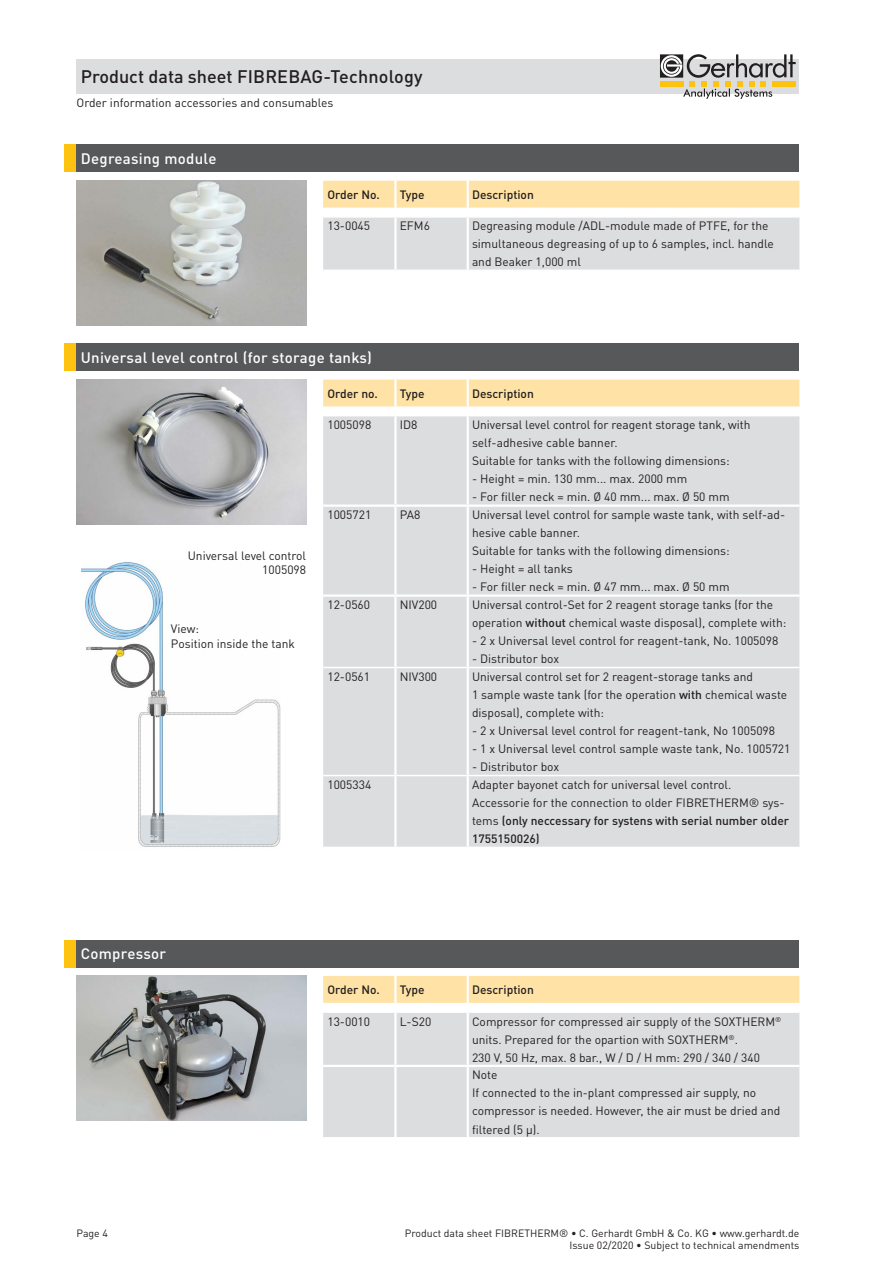
<style>
.page{position:relative;width:893px;height:1263px;background:#fff}
.page>*{position:absolute;margin:0;border:0;box-sizing:border-box;transform-origin:0 0}
.t1{font:500 18px "DINOT";color:#231f20}
.t2{font:500 15px "DINOT";letter-spacing:.02em;color:#fff}
.t3{font:12px/18px "DINOT";color:#231f20}
.t4{font:500 12px/18px "DINOT";color:#231f20}
.t5{font:10.5px/12px "DINOT";color:#231f20;text-align:right}
.s1{font-weight:500}
.s2{font-weight:400}
</style>
<div class="page">
<div style="left:77px;top:59px;width:722px;height:34px;background:#dcdddf"></div>
<svg style="left:660px;top:54px;width:136px;height:45px"></svg>
<div style="left:323px;top:416px;width:476px;height:431px;background:#dcdddf"></div>
<div style="left:323px;top:379px;width:476px;height:27px;background:#ffe2a5"></div>
<hr style="left:323px;top:667px;width:72px;height:1px;background:#fff">
<hr style="left:395px;top:667px;width:73px;height:1px;background:#fff">
<hr style="left:468px;top:667px;width:331px;height:1px;background:#fff">
<hr style="left:323px;top:775px;width:72px;height:1px;background:#fff">
<hr style="left:395px;top:775px;width:73px;height:1px;background:#fff">
<hr style="left:468px;top:775px;width:331px;height:1px;background:#fff">
<hr style="left:394px;top:416px;width:3px;height:88px;background:#fff">
<hr style="left:467px;top:416px;width:2px;height:88px;background:#fff">
<hr style="left:323px;top:504px;width:72px;height:3px;background:#fff">
<hr style="left:395px;top:504px;width:73px;height:3px;background:#fff">
<hr style="left:394px;top:507px;width:3px;height:87px;background:#fff">
<hr style="left:468px;top:504px;width:331px;height:3px;background:#fff">
<hr style="left:467px;top:507px;width:2px;height:87px;background:#fff">
<hr style="left:323px;top:594px;width:72px;height:3px;background:#fff">
<hr style="left:395px;top:594px;width:73px;height:3px;background:#fff">
<hr style="left:394px;top:597px;width:3px;height:70px;background:#fff">
<hr style="left:468px;top:594px;width:331px;height:3px;background:#fff">
<hr style="left:467px;top:597px;width:2px;height:70px;background:#fff">
<hr style="left:394px;top:668px;width:3px;height:107px;background:#fff">
<hr style="left:467px;top:668px;width:2px;height:107px;background:#fff">
<hr style="left:394px;top:776px;width:3px;height:71px;background:#fff">
<hr style="left:467px;top:776px;width:2px;height:71px;background:#fff">
<hr style="left:394px;top:379px;width:3px;height:27px;background:#fff">
<hr style="left:467px;top:379px;width:2px;height:27px;background:#fff">
<div style="left:64px;top:343px;width:13px;height:28px;background:#fec210"></div>
<div style="left:77px;top:343px;width:722px;height:28px;background:#57585a"></div>
<svg style="left:323px;top:181px;width:476px;height:89px;background:#eae1d0"></svg>
<hr style="left:323px;top:216px;width:72px;height:2px;background:#fff">
<hr style="left:395px;top:216px;width:73px;height:2px;background:#fff">
<hr style="left:468px;top:216px;width:331px;height:2px;background:#fff">
<hr style="left:394px;top:218px;width:3px;height:52px;background:#fff">
<hr style="left:467px;top:218px;width:2px;height:52px;background:#fff">
<hr style="left:394px;top:181px;width:3px;height:27px;background:#fff">
<hr style="left:467px;top:181px;width:2px;height:27px;background:#fff">
<hr style="left:323px;top:208px;width:72px;height:1px;background:#fff">
<hr style="left:395px;top:208px;width:73px;height:1px;background:#fff">
<hr style="left:468px;top:208px;width:331px;height:1px;background:#fff">
<div style="left:64px;top:145px;width:13px;height:27px;background:#fec210"></div>
<div style="left:77px;top:145px;width:722px;height:27px;background:#57585a"></div>
<img style="left:82px;top:562px;width:199px;height:285px">
<div style="left:323px;top:1013px;width:476px;height:124px;background:#dcdddf"></div>
<div style="left:323px;top:976px;width:476px;height:27px;background:#ffe2a5"></div>
<hr style="left:394px;top:1013px;width:3px;height:52px;background:#fff">
<hr style="left:467px;top:1013px;width:2px;height:52px;background:#fff">
<hr style="left:323px;top:1065px;width:72px;height:2px;background:#fff">
<hr style="left:395px;top:1065px;width:73px;height:2px;background:#fff">
<hr style="left:394px;top:1067px;width:3px;height:70px;background:#fff">
<hr style="left:468px;top:1065px;width:331px;height:2px;background:#fff">
<hr style="left:467px;top:1067px;width:2px;height:70px;background:#fff">
<hr style="left:394px;top:976px;width:3px;height:27px;background:#fff">
<hr style="left:467px;top:976px;width:2px;height:27px;background:#fff">
<div style="left:64px;top:940px;width:13px;height:27px;background:#fec210"></div>
<div style="left:77px;top:940px;width:722px;height:27px;background:#57585a"></div>
<img style="left:77px;top:976px;width:230px;height:144px">
<img style="left:77px;top:379px;width:229px;height:145px">
<img style="left:77px;top:181px;width:229px;height:144px">
<h1 class="t1" style="left:81px;top:65px;width:343px">Product data sheet FIBREBAG-Technology</h1>
<p class="t3" style="left:77px;top:93px;width:259px">Order information accessories and consumables</p>
<p class="t2" style="left:81px;top:149px;width:137px">Degreasing module</p>
<p class="t4" style="left:327px;top:186px;width:54px">Order No.</p>
<p class="t4" style="left:400px;top:186px;width:26px">Type</p>
<p class="t4" style="left:472px;top:186px;width:63px">Description</p>
<p class="t3" style="left:327px;top:217px;width:44px">13-0045</p>
<p class="t3" style="left:400px;top:217px;width:32px">EFM6</p>
<p class="t3" style="left:472px;top:217px;width:303px">Degreasing module /ADL-module made of PTFE, for the simultaneous degreasing of up to 6 samples, incl. handle and Beaker 1,000 ml</p>
<p class="t2" style="left:81px;top:348px;width:293px">Universal level control (for storage tanks)</p>
<p class="t3" style="left:188px;top:548px;width:120px;line-height:14.4px;text-align:right">Universal level control<br>1005098</p>
<p class="t3" style="left:171px;top:619px;width:30px">View:</p>
<p class="t3" style="left:171px;top:634px;width:125px">Position inside the tank</p>
<p class="t4" style="left:327px;top:384px;width:52px">Order no.</p>
<p class="t4" style="left:400px;top:384px;width:26px">Type</p>
<p class="t4" style="left:472px;top:384px;width:63px">Description</p>
<p class="t3" style="left:327px;top:416px;width:45px">1005098</p>
<p class="t3" style="left:400px;top:416px;width:19px">ID8</p>
<p class="t3" style="left:472px;top:416px;width:280px">Universal level control for reagent storage tank, with self-adhesive cable banner.</p>
<p class="t3" style="left:472px;top:452px;width:259px">Suitable for tanks with the following dimensions:</p>
<p class="t3" style="left:472px;top:470px;width:217px">- Height = min. 130 mm... max. 2000 mm</p>
<p class="t3" style="left:472px;top:488px;width:259px">- For filler neck = min. Ø 40 mm... max. Ø 50 mm</p>
<p class="t3" style="left:327px;top:505px;width:45px">1005721</p>
<p class="t3" style="left:400px;top:505px;width:22px">PA8</p>
<p class="t3" style="left:472px;top:505px;width:315px">Universal level control for sample waste tank, with self-ad&shy;hesive cable banner.</p>
<p class="t3" style="left:472px;top:542px;width:259px">Suitable for tanks with the following dimensions:</p>
<p class="t3" style="left:472px;top:560px;width:102px">- Height = all tanks</p>
<p class="t3" style="left:472px;top:578px;width:259px">- For filler neck = min. Ø 47 mm... max. Ø 50 mm</p>
<p class="t3" style="left:327px;top:595px;width:44px">12-0560</p>
<p class="t3" style="left:400px;top:595px;width:39px">NIV200</p>
<p class="t3" style="left:472px;top:595px;width:316px">Universal control-Set for 2 reagent storage tanks (for the operation <span class="s1">without</span> chemical waste disposal), complete with:</p>
<p class="t3" style="left:472px;top:632px;width:308px">- 2 x Universal level control for reagent-tank, No. 1005098</p>
<p class="t3" style="left:472px;top:650px;width:89px">- Distributor box</p>
<p class="t3" style="left:327px;top:667px;width:44px">12-0561</p>
<p class="t3" style="left:400px;top:667px;width:39px">NIV300</p>
<p class="t3" style="left:472px;top:667px;width:283px">Universal control set for 2 reagent-storage tanks and</p>
<p class="t3" style="left:472px;top:685px;width:317px">1 sample waste tank (for the operation <span class="s1">with</span> chemical waste disposal), complete with:</p>
<p class="t3" style="left:472px;top:722px;width:305px">- 2 x Universal level control for reagent-tank, No 1005098</p>
<p class="t3" style="left:472px;top:740px;width:320px">- 1 x Universal level control sample waste tank, No. 1005721</p>
<p class="t3" style="left:472px;top:758px;width:89px">- Distributor box</p>
<p class="t3" style="left:327px;top:775px;width:45px">1005334</p>
<p class="t3" style="left:472px;top:775px;width:261px">Adapter bayonet catch for universal level control.</p>
<p class="t4" style="left:472px;top:793px;width:319px"><span class="s2">Accessorie for the connection to older FIBRETHERM® sys&shy;tems</span> (only neccessary for systens with serial number older<br>1755150026)</p>
<p class="t2" style="left:81px;top:944px;width:87px">Compressor</p>
<p class="t5" style="left:77px;top:1227px;width:33px">Page 4</p>
<p class="t4" style="left:327px;top:981px;width:54px">Order No.</p>
<p class="t4" style="left:400px;top:981px;width:26px">Type</p>
<p class="t4" style="left:472px;top:981px;width:63px">Description</p>
<p class="t3" style="left:327px;top:1012px;width:44px">13-0010</p>
<p class="t3" style="left:400px;top:1012px;width:33px">L-S20</p>
<p class="t3" style="left:472px;top:1012px;width:311px">Compressor for compressed air supply of the SOXTHERM<sup>® </sup>units. Prepared for the opartion with SOXTHERM<sup>®</sup>.</p>
<p class="t3" style="left:472px;top:1048px;width:289px">230 V, 50 Hz, max. 8 bar., W / D / H mm: 290 / 340 / 340</p>
<p class="t3" style="left:472px;top:1066px;width:27px">Note</p>
<p class="t3" style="left:472px;top:1084px;width:310px">If connected to the in-plant compressed air supply, no compressor is needed. However, the air must be dried and filtered (5 µ).</p>
<p class="t5" style="left:405px;top:1227px;width:396px">Product data sheet FIBRETHERM® • C. Gerhardt GmbH &amp; Co. KG • www.gerhardt.de<br>Issue 02/2020 • Subject to technical amendments</p>
</div>
